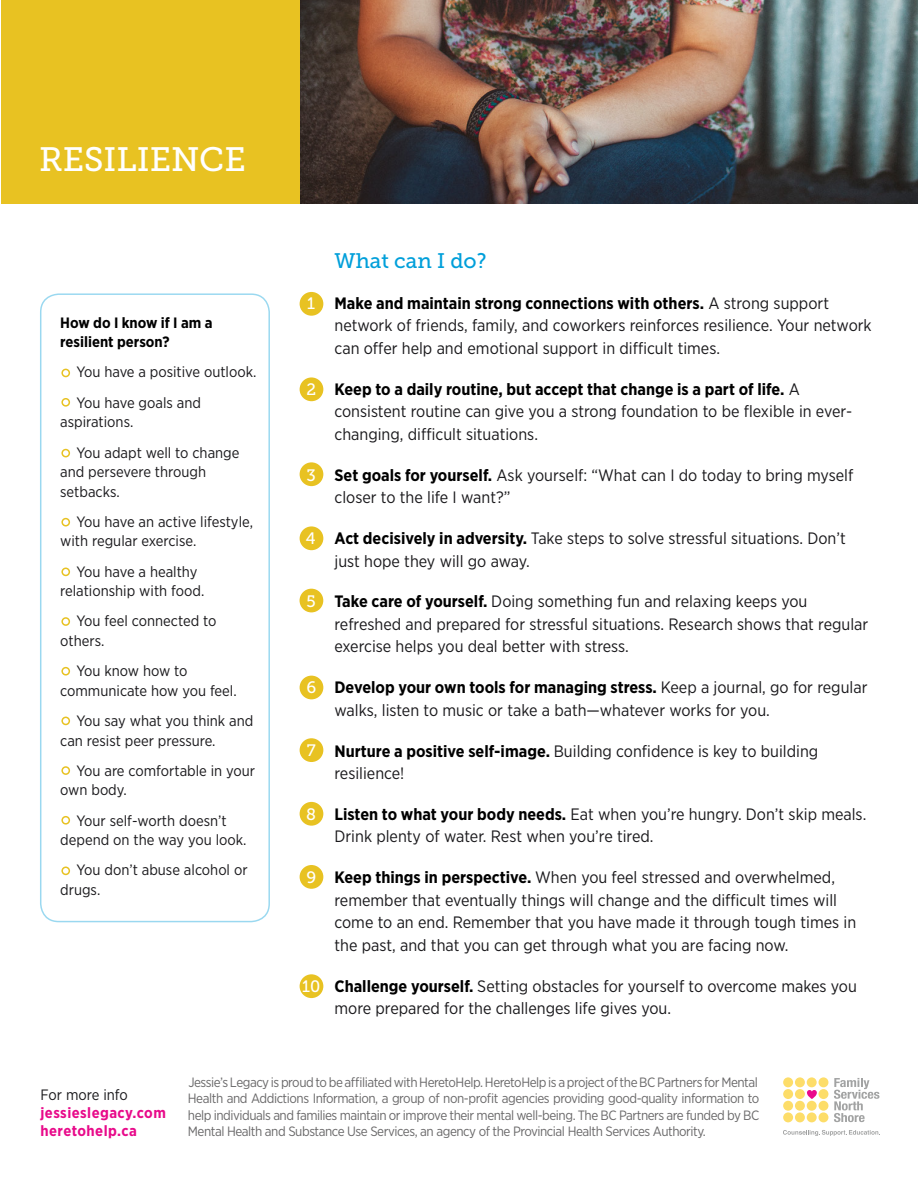
<style>
.page{position:relative;width:918px;height:1188px;background:#fff}
.page>*{position:absolute;margin:0;border:0;box-sizing:border-box;transform-origin:0 0}
.t1{font:33.75px "Museo Slab 500";color:#fff}
.t2{font:21px "Museo Slab 500";color:#009fda}
.t3{font:16.5px/22.5px "Gotham Narrow";color:#1a191c}
.t4{font:16.5px "Museo Slab 500";color:#fff}
.t5{font:15px/19.5px "Gotham Narrow";color:#1a191c}
.t6{font:700 15px/19.5px "Gotham Narrow";color:#000}
.t7{font:700 15px "Gotham Narrow";letter-spacing:.03em;color:#e80a8a}
.t8{font:13.5px/16.5px "Gotham Narrow";letter-spacing:-.035em;color:#6a696a;text-align:justify}
.s1{font-weight:700;color:#000}
</style>
<div class="page">
<div style="left:783px;top:1077px;width:10px;height:10px;background:#fddd69;border-radius:50%"></div>
<div style="left:795px;top:1077px;width:10px;height:10px;background:#fddd69;border-radius:50%"></div>
<div style="left:807px;top:1077px;width:10px;height:10px;background:#fddd69;border-radius:50%"></div>
<div style="left:819px;top:1077px;width:9px;height:10px;background:#fddd69;border-radius:50%"></div>
<div style="left:783px;top:1089px;width:10px;height:10px;background:#fddd69;border-radius:50%"></div>
<div style="left:795px;top:1089px;width:10px;height:10px;background:#fddd69;border-radius:50%"></div>
<div style="left:819px;top:1089px;width:9px;height:10px;background:#fddd69;border-radius:50%"></div>
<div style="left:783px;top:1101px;width:10px;height:10px;background:#fddd69;border-radius:50%"></div>
<div style="left:795px;top:1101px;width:10px;height:10px;background:#fddd69;border-radius:50%"></div>
<div style="left:807px;top:1101px;width:10px;height:10px;background:#fddd69;border-radius:50%"></div>
<div style="left:819px;top:1101px;width:9px;height:10px;background:#fddd69;border-radius:50%"></div>
<div style="left:783px;top:1112px;width:10px;height:10px;background:#fddd69;border-radius:50%"></div>
<div style="left:795px;top:1112px;width:10px;height:10px;background:#fddd69;border-radius:50%"></div>
<div style="left:807px;top:1112px;width:10px;height:10px;background:#fddd69;border-radius:50%"></div>
<div style="left:819px;top:1112px;width:9px;height:10px;background:#fddd69;border-radius:50%"></div>
<svg style="left:807px;top:1090px;width:10px;height:9px"></svg>
<svg style="left:834px;top:1078px;width:45px;height:44px"></svg>
<svg style="left:783px;top:1130px;width:97px;height:6px"></svg>
<img style="left:300px;top:0;width:618px;height:203px">
<div style="left:1px;top:0;width:299px;height:203px;background:#e8c222"></div>
<div style="left:300px;top:292px;width:23px;height:24px;background:#e8c222;border-radius:50%"></div>
<div style="left:300px;top:377px;width:23px;height:24px;background:#e8c222;border-radius:50%"></div>
<div style="left:300px;top:462px;width:23px;height:24px;background:#e8c222;border-radius:50%"></div>
<div style="left:300px;top:526px;width:23px;height:24px;background:#e8c222;border-radius:50%"></div>
<div style="left:300px;top:589px;width:23px;height:23px;background:#e8c222;border-radius:50%"></div>
<div style="left:300px;top:676px;width:23px;height:23px;background:#e8c222;border-radius:50%"></div>
<div style="left:300px;top:738px;width:23px;height:24px;background:#e8c222;border-radius:50%"></div>
<div style="left:300px;top:802px;width:23px;height:24px;background:#e8c222;border-radius:50%"></div>
<div style="left:61px;top:398px;width:9px;height:9px;border:2px solid #e8c222;border-radius:50%"></div>
<div style="left:61px;top:449px;width:9px;height:8px;border:2px solid #e8c222;border-radius:50%"></div>
<div style="left:61px;top:518px;width:9px;height:8px;border:2px solid #e8c222;border-radius:50%"></div>
<div style="left:61px;top:568px;width:9px;height:8px;border:2px solid #e8c222;border-radius:50%"></div>
<div style="left:40px;top:293px;width:230px;height:629px;border:2px solid #009fda;border-radius:18px"></div>
<div style="left:61px;top:369px;width:9px;height:8px;border:2px solid #e8c222;border-radius:50%"></div>
<div style="left:61px;top:617px;width:9px;height:9px;border:2px solid #e8c222;border-radius:50%"></div>
<div style="left:61px;top:667px;width:9px;height:9px;border:2px solid #e8c222;border-radius:50%"></div>
<div style="left:61px;top:717px;width:9px;height:8px;border:2px solid #e8c222;border-radius:50%"></div>
<div style="left:61px;top:766px;width:9px;height:9px;border:2px solid #e8c222;border-radius:50%"></div>
<div style="left:61px;top:816px;width:9px;height:9px;border:2px solid #e8c222;border-radius:50%"></div>
<div style="left:61px;top:867px;width:9px;height:8px;border:2px solid #e8c222;border-radius:50%"></div>
<div style="left:300px;top:865px;width:23px;height:24px;background:#e8c222;border-radius:50%"></div>
<div style="left:300px;top:974px;width:23px;height:24px;background:#e8c222;border-radius:50%"></div>
<p class="t1" style="left:39px;top:141px;width:208px">RESILIENCE</p>
<p class="t4" style="left:307px;top:294px;width:9px">1</p>
<p class="t6" style="left:60px;top:312px;width:154px">How do I know if I am a resilient person?</p>
<p class="t5" style="left:76px;top:362px;width:182px">You have a positive outlook.</p>
<p class="t5" style="left:60px;top:392px;width:142px;text-indent:16px">You have goals and aspirations.</p>
<p class="t5" style="left:60px;top:442px;width:181px;text-indent:16px">You adapt well to change and persevere through setbacks.</p>
<p class="t5" style="left:60px;top:512px;width:194px;text-indent:16px">You have an active lifestyle, with regular exercise.</p>
<p class="t5" style="left:60px;top:561px;width:146px;text-indent:16px">You have a healthy relationship with food.</p>
<p class="t5" style="left:60px;top:611px;width:158px;text-indent:16px">You feel connected to others.</p>
<p class="t5" style="left:60px;top:661px;width:178px;text-indent:16px">You know how to communicate how you feel.</p>
<p class="t5" style="left:60px;top:711px;width:195px;text-indent:16px">You say what you think and can resist peer pressure.</p>
<p class="t5" style="left:60px;top:761px;width:196px;text-indent:16px">You are comfortable in your own body.</p>
<p class="t5" style="left:60px;top:810px;width:188px;text-align:center">Your self-worth doesn’t depend on the way you look.</p>
<p class="t5" style="left:60px;top:860px;width:189px;text-indent:16px">You don’t abuse alcohol or drugs.</p>
<p class="t4" style="left:306px;top:868px;width:11px">9</p>
<p class="t4" style="left:306px;top:380px;width:11px">2</p>
<p class="t4" style="left:307px;top:466px;width:11px">3</p>
<p class="t4" style="left:306px;top:529px;width:11px">4</p>
<p class="t4" style="left:307px;top:592px;width:11px">5</p>
<p class="t4" style="left:306px;top:678px;width:11px">6</p>
<p class="t4" style="left:307px;top:742px;width:10px">7</p>
<p class="t4" style="left:306px;top:805px;width:11px">8</p>
<p class="t4" style="left:302px;top:977px;width:20px">10</p>
<p class="t2" style="left:334px;top:249px;width:154px">What can I do?</p>
<p class="t3" style="left:334px;top:292px;width:539px"><span class="s1">Make and maintain strong connections with others.</span> A strong support network of friends, family, and coworkers reinforces resilience. Your network can offer help and emotional support in difficult times.</p>
<p class="t3" style="left:334px;top:377px;width:519px"><span class="s1">Keep to a daily routine, but accept that change is a part of life.</span> A consistent routine can give you a strong foundation to be flexible in ever&shy;changing, difficult situations.</p>
<p class="t3" style="left:335px;top:463px;width:520px"><span class="s1">Set goals for yourself.</span> Ask yourself: “What can I do today to bring myself closer to the life I want?”</p>
<p class="t3" style="left:335px;top:527px;width:513px"><span class="s1">Act decisively in adversity.</span> Take steps to solve stressful situations. Don’t just hope they will go away.</p>
<p class="t3" style="left:335px;top:590px;width:535px"><span class="s1">Take care of yourself.</span> Doing something fun and relaxing keeps you refreshed and prepared for stressful situations. Research shows that regular exercise helps you deal better with stress.</p>
<p class="t3" style="left:335px;top:676px;width:534px"><span class="s1">Develop your own tools for managing stress.</span> Keep a journal, go for regular walks, listen to music or take a bath—whatever works for you.</p>
<p class="t3" style="left:335px;top:739px;width:485px"><span class="s1">Nurture a positive self-image.</span> Building confidence is key to building resilience!</p>
<p class="t3" style="left:335px;top:803px;width:533px"><span class="s1">Listen to what your body needs.</span> Eat when you’re hungry. Don’t skip meals.<br>Drink plenty of water. Rest when you’re tired.</p>
<p class="t3" style="left:335px;top:866px;width:523px"><span class="s1">Keep things in perspective.</span> When you feel stressed and overwhelmed, remember that eventually things will change and the difficult times will come to an end. Remember that you have made it through tough times in the past, and that you can get through what you are facing now.</p>
<p class="t3" style="left:334px;top:974px;width:524px"><span class="s1">Challenge yourself.</span> Setting obstacles for yourself to overcome makes you more prepared for the challenges life gives you.</p>
<p class="t5" style="left:40px;top:1085px;width:89px">For more info</p>
<p class="t7" style="left:40px;top:1103px;width:127px">jessieslegacy.com</p>
<p class="t7" style="left:40px;top:1121px;width:98px">heretohelp.ca</p>
<p class="t8" style="left:188px;top:1074px;width:573px">Jessie’s Legacy is proud to be affiliated with HeretoHelp. HeretoHelp is a project of the BC Partners for Mental Health and Addictions Information, a group of non-profit agencies providing good-quality information to help individuals and families maintain or improve their mental well-being. The BC Partners are funded by BC Mental Health and Substance Use Services, an agency of the Provincial Health Services Authority.</p>
</div>
